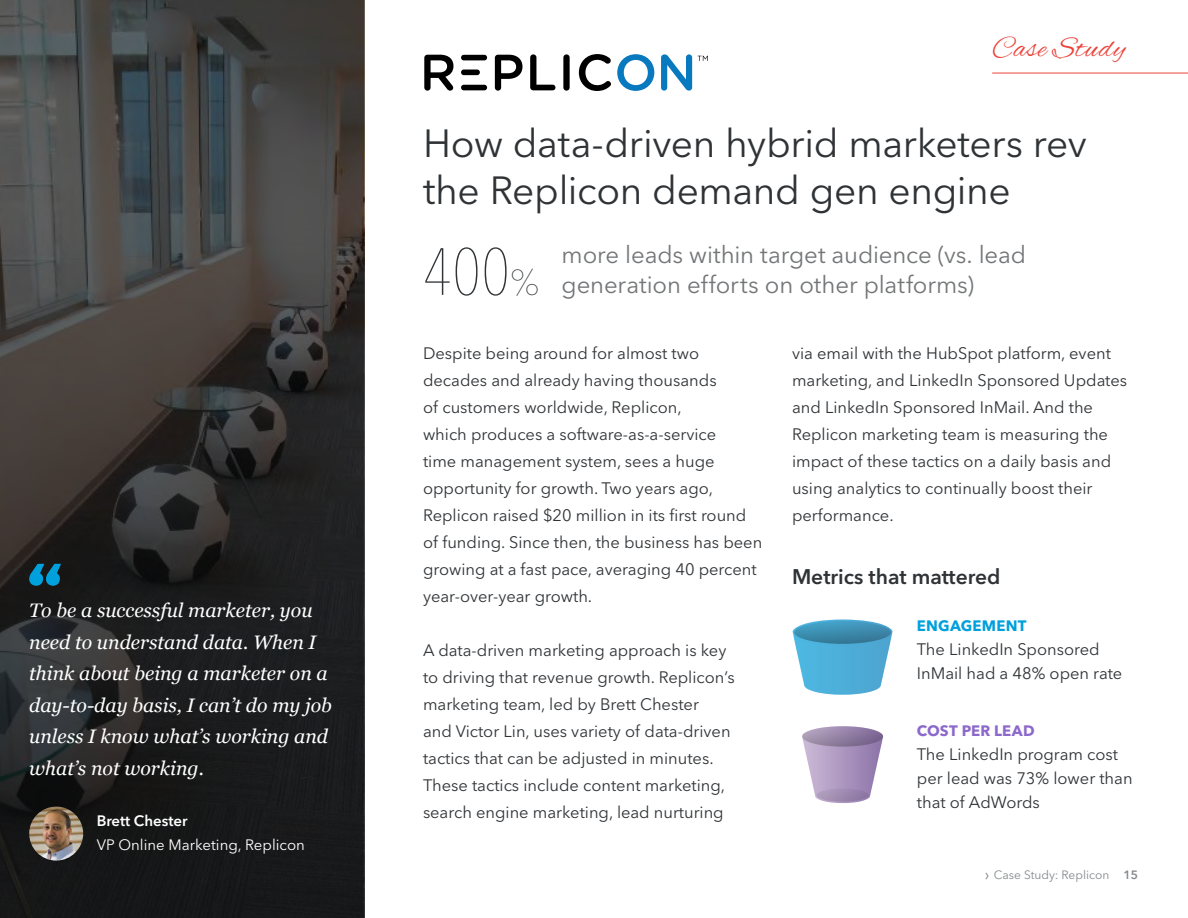
<style>
.page{position:relative;width:1188px;height:918px;background:#fff}
.page>*{position:absolute;margin:0;border:0;box-sizing:border-box;transform-origin:0 0}
.t1{font:39px/46.8px "Avenir Next LT Pro";letter-spacing:-.01em;color:#303336}
.t2{font:30px "Alex Brush";letter-spacing:.03em;color:#ec4339}
.t3{font:24px/30px "Avenir Next LT Pro";letter-spacing:-.005em;color:#737577}
.t4{font:600 21px "Avenir Next LT Pro";color:#303336}
.t5{font:italic 19.5px/31.5px "Georgia";color:#fff}
.t6{font:16.5px/27px "Avenir Next LT Pro";color:#303336}
.t7{font:15px "Avenir Next LT Pro";color:#fff}
.t8{font:600 15px "Avenir Next LT Pro";color:#fff}
.t9{font:700 15px "Avenir Next LT Pro";letter-spacing:.025em;color:#8c68cb}
.t10{font:700 15px "Avenir Next LT Pro";letter-spacing:.015em;color:#00a0dc}
.t11{font:12px "Avenir Next LT Pro";color:#86898c}
.s1{font-weight:200;font-stretch:condensed;font-size:66px;color:#303336}
.s2{font-weight:200;font-size:36px;color:#303336}
.s3{font-size:16.5px}
.s4{font-weight:600}
</style>
<div class="page">
<svg style="left:424px;top:55px;width:29px;height:36px"></svg>
<svg style="left:495px;top:55px;width:27px;height:36px"></svg>
<svg style="left:530px;top:54px;width:25px;height:36px"></svg>
<div style="left:563px;top:54px;width:7px;height:37px;background:#000;border-radius:3px"></div>
<div style="left:461px;top:85px;width:26px;height:5px;background:#000;border-radius:3px"></div>
<div style="left:461px;top:70px;width:19px;height:5px;background:#000;border-radius:3px"></div>
<div style="left:461px;top:55px;width:26px;height:5px;background:#000;border-radius:3px"></div>
<svg style="left:579px;top:54px;width:32px;height:37px"></svg>
<svg style="left:661px;top:54px;width:31px;height:37px"></svg>
<svg style="left:617px;top:54px;width:37px;height:37px"></svg>
<svg style="left:698px;top:56px;width:10px;height:5px"></svg>
<svg style="left:0;top:0;width:364px;height:918px;background:#323131"></svg>
<svg style="left:802px;top:726px;width:81px;height:77px"></svg>
<svg style="left:793px;top:619px;width:100px;height:76px"></svg>
<img style="left:29px;top:807px;width:54px;height:54px;border-radius:27px">
<hr style="left:992px;top:73px;width:196px;height:1px;background:#ec4339">
<svg style="left:29px;top:564px;width:32px;height:22px"></svg>
<p class="t5" style="left:29px;top:595px;width:304px">To be a successful marketer, you need to understand data. When I think about being a marketer on a day-to-day basis, I can’t do my job unless I know what’s working and what’s not working.</p>
<p class="t8" style="left:97px;top:811px;width:92px">Brett Chester</p>
<p class="t7" style="left:97px;top:836px;width:210px">VP Online Marketing, Replicon</p>
<h2 class="t2" style="left:992px;top:32px;width:134px">Case Study</h2>
<h1 class="t1" style="left:423px;top:120px;width:666px">How data-driven hybrid marketers rev the Replicon demand gen engine</h1>
<h3 class="t3" style="left:423px;top:240px;width:605px;text-indent:139px">more leads within target audience (vs. lead<br><span class="s1">400</span><span class="s2">%</span> generation efforts on other platforms)</h3>
<p class="t6" style="left:423px;top:340px;width:341px">Despite being around for almost two decades and already having thousands<br>of customers worldwide, Replicon,<br>which produces a software-as-a-service<br>time management system, sees a huge opportunity for growth. Two years ago, Replicon raised $20 million in its first round of funding. Since then, the business has been growing at a fast pace, averaging 40 percent year-over-year growth.</p>
<p class="t6" style="left:423px;top:637px;width:313px">A data-driven marketing approach is key to driving that revenue growth. Replicon’s marketing team, led by Brett Chester<br>and Victor Lin, uses variety of data-driven tactics that can be adjusted in minutes.<br>These tactics include content marketing, search engine marketing, lead nurturing</p>
<p class="t6" style="left:792px;top:340px;width:337px">via email with the HubSpot platform, event marketing, and LinkedIn Sponsored Updates and LinkedIn Sponsored InMail. And the Replicon marketing team is measuring the impact of these tactics on a daily basis and using analytics to continually boost their performance.</p>
<p class="t4" style="left:792px;top:564px;width:210px">Metrics that mattered</p>
<p class="t10" style="left:917px;top:616px;width:111px">ENGAGEMENT</p>
<p class="t6" style="left:917px;top:637px;width:207px;line-height:24px">The LinkedIn Sponsored<br>InMail had a 48% open rate</p>
<p class="t9" style="left:917px;top:721px;width:119px">COST PER LEAD</p>
<p class="t6" style="left:917px;top:742px;width:217px;line-height:24px">The LinkedIn program cost per lead was 73% lower than that of AdWords</p>
<p class="t11" style="left:984px;top:868px;width:155px"><span class="s3">›</span> Case Study: Replicon <span class="s4">15</span></p>
</div>
